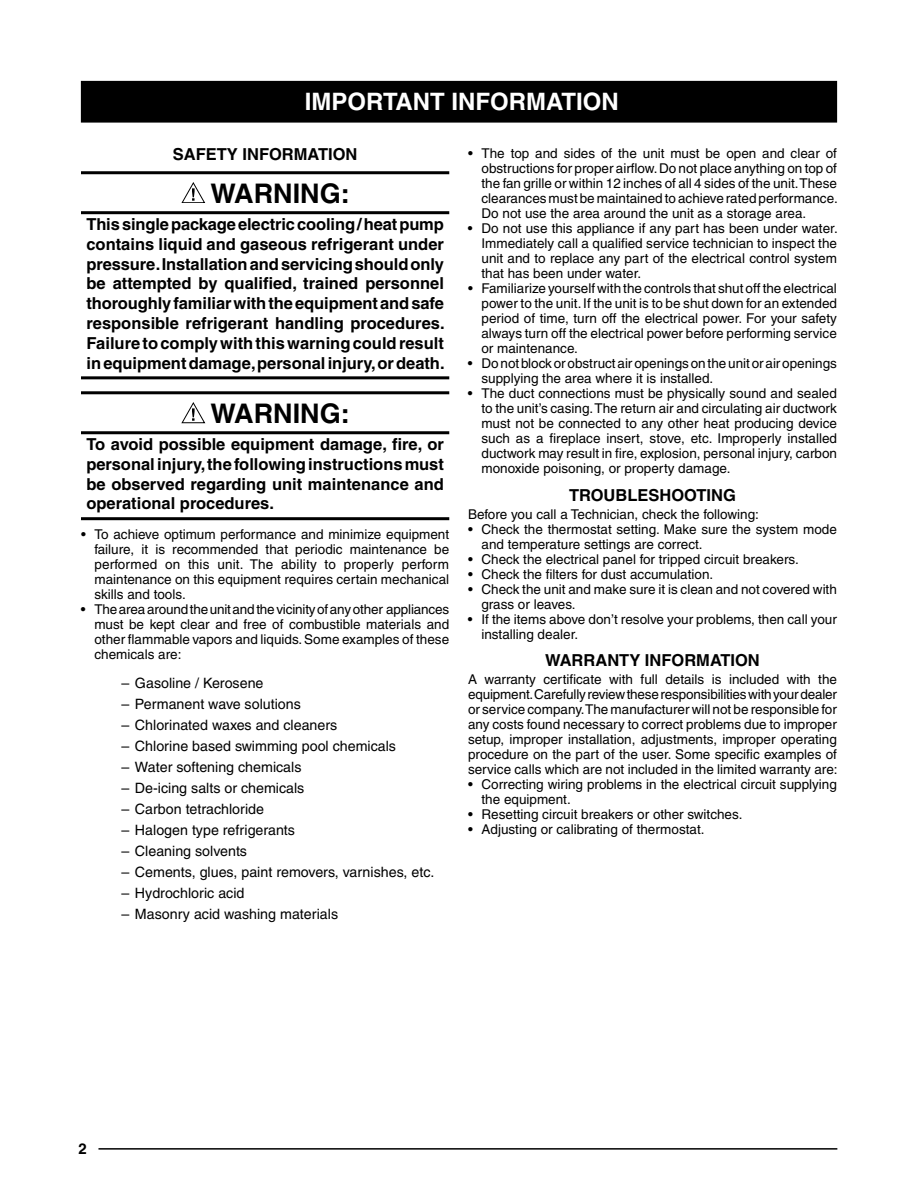
<style>
.page{position:relative;width:918px;height:1188px;background:#fff}
.page>*{position:absolute;margin:0;border:0;box-sizing:border-box;transform-origin:0 0}
.t1{font:700 27px "Helvetica";color:#000}
.t2{font:700 24px "Helvetica";color:#fff}
.t3{font:700 16.5px/19.8px "Helvetica";color:#000;text-align:justify}
.t4{font:700 15px "Helvetica";color:#000}
.t5{font:14.25px "Helvetica";color:#000}
.t6{font:13.5px/15px "Helvetica";color:#000;text-align:justify}
</style>
<div class="page">
<hr style="left:98px;top:1148px;width:739px;height:2px;background:#000">
<div style="left:81px;top:81px;width:756px;height:41px;background:#000"></div>
<hr style="left:81px;top:171px;width:368px;height:3px;background:#000">
<hr style="left:81px;top:211px;width:368px;height:3px;background:#000">
<hr style="left:81px;top:376px;width:368px;height:3px;background:#000">
<hr style="left:81px;top:391px;width:368px;height:3px;background:#000">
<hr style="left:81px;top:431px;width:368px;height:3px;background:#000">
<hr style="left:81px;top:517px;width:368px;height:3px;background:#000">
<svg style="left:182px;top:182px;width:23px;height:21px"></svg>
<svg style="left:182px;top:402px;width:23px;height:21px"></svg>
<h2 class="t2" style="left:305px;top:87px;width:43px">importantinfor</h2>
<h2 class="t2" style="left:526px;top:87px;width:36px">mation</h2>
<p class="t3" style="left:173px;top:144px;width:21px">Safety</p>
<p class="t3" style="left:243px;top:144px;width:17px">Infor</p>
<p class="t3" style="left:294px;top:144px;width:25px">mation</p>
<h1 class="t1" style="left:210px;top:177px;width:141px">WARNING:</h1>
<p class="t3" style="left:86px;top:214px;width:360px">Thissinglepackageelectriccooling/heatpump contains liquid and gaseous refrigerant under pressure.Installationandservicingshouldonly be attempted by qualified, trained personnel thoroughlyfamiliarwiththeequipmentandsafe responsible refrigerant handling procedures.<br>Failuretocomplywiththiswarningcouldresult inequipmentdamage,personalinjury,ordeath.</p>
<h1 class="t1" style="left:210px;top:397px;width:141px">WARNING:</h1>
<p class="t3" style="left:86px;top:434px;width:359px">To avoid possible equipment damage, fire, or personalinjury,thefollowinginstructionsmust be observed regarding unit maintenance and operational procedures.</p>
<p class="t6" style="left:94px;top:527px;width:356px;text-indent:-13px">• To achieve optimum performance and minimize equipment failure, it is recommended that periodic maintenance be performed on this unit. The ability to properly perform maintenance on this equipment requires certain mechanical skills and tools.</p>
<p class="t6" style="left:94px;top:602px;width:356px;text-indent:-13px">• Theareaaroundtheunitandthevicinityofanyother appliances must be kept clear and free of combustible materials and other flammable vapors and liquids. Some examples of these chemicals are:</p>
<p class="t5" style="left:122px;top:675px;width:144px">– Gasoline / Kerosene</p>
<p class="t5" style="left:122px;top:696px;width:181px">– Permanent wave solutions</p>
<p class="t5" style="left:122px;top:717px;width:217px">– Chlorinated waxes and cleaners</p>
<p class="t5" style="left:122px;top:738px;width:276px">– Chlorine based swimming pool chemicals</p>
<p class="t5" style="left:122px;top:759px;width:182px">– Water softening chemicals</p>
<p class="t5" style="left:122px;top:780px;width:184px">– De-icing salts or chemicals</p>
<p class="t5" style="left:122px;top:801px;width:144px">– Carbon tetrachloride</p>
<p class="t5" style="left:122px;top:822px;width:175px">– Halogen type refrigerants</p>
<p class="t5" style="left:122px;top:843px;width:127px">– Cleaning solvents</p>
<p class="t5" style="left:122px;top:864px;width:315px">– Cements, glues, paint removers, varnishes, etc.</p>
<p class="t5" style="left:122px;top:885px;width:124px">– Hydrochloric acid</p>
<p class="t5" style="left:122px;top:906px;width:218px">– Masonry acid washing materials</p>
<p class="t6" style="left:481px;top:146px;width:358px;text-indent:-13px">• The top and sides of the unit must be open and clear of obstructions for proper airflow. Do not place anything on top of the fan grille or within 12 inches of all 4 sides of the unit.These clearances must be maintained to achieve rated performance.<br>Do not use the area around the unit as a storage area.</p>
<p class="t6" style="left:482px;top:221px;width:358px;text-indent:-14px">• Do not use this appliance if any part has been under water.<br>Immediately call a qualified service technician to inspect the unit and to replace any part of the electrical control system that has been under water.</p>
<p class="t6" style="left:481px;top:281px;width:357px;text-indent:-13px">• Familiarize yourself with the controls that shut off the electrical power to the unit. If the unit is to be shut down for an extended period of time, turn off the electrical power. For your safety always turn off the electrical power before performing service or maintenance.</p>
<p class="t6" style="left:481px;top:356px;width:357px;text-indent:-14px">• Donotblockorobstructairopeningsontheunitorairopenings supplying the area where it is installed.</p>
<p class="t6" style="left:482px;top:386px;width:357px;text-indent:-14px">• The duct connections must be physically sound and sealed to the unit’s casing.The return air and circulating air ductwork must not be connected to any other heat producing device such as a fireplace insert, stove, etc. Improperly installed ductwork may result in fire, explosion, personal injury, carbon monoxide poisoning, or property damage.</p>
<p class="t3" style="left:569px;top:485px;width:23px">Trou</p>
<p class="t3" style="left:616px;top:485px;width:24px">bleshooting</p>
<p class="t6" style="left:468px;top:507px;width:293px">Before you call a Technician, check the following:</p>
<p class="t6" style="left:482px;top:522px;width:357px;text-indent:-13px">• Check the thermostat setting. Make sure the system mode and temperature settings are correct.</p>
<p class="t6" style="left:468px;top:552px;width:332px">• Check the electrical panel for tripped circuit breakers.</p>
<p class="t6" style="left:468px;top:567px;width:247px">• Check the filters for dust accumulation.</p>
<p class="t6" style="left:481px;top:582px;width:357px;text-indent:-13px">• Check the unit and make sure it is clean and not covered with grass or leaves.</p>
<p class="t6" style="left:481px;top:612px;width:357px;text-indent:-13px">• If the items above don’t resolve your problems, then call your installing dealer.</p>
<p class="t3" style="left:545px;top:650px;width:26px">Warranty</p>
<p class="t3" style="left:645px;top:650px;width:17px">Infor</p>
<p class="t3" style="left:696px;top:650px;width:25px">mation</p>
<p class="t6" style="left:468px;top:672px;width:371px">A warranty certificate with full details is included with the equipment. Carefully review these responsibilities with your dealer or service company.The manufacturer will not be responsible for any costs found necessary to correct problems due to improper setup, improper installation, adjustments, improper operating procedure on the part of the user. Some specific examples of service calls which are not included in the limited warranty are:</p>
<p class="t6" style="left:482px;top:777px;width:357px;text-indent:-13px">• Correcting wiring problems in the electrical circuit supplying the equipment.</p>
<p class="t6" style="left:468px;top:807px;width:276px">• Resetting circuit breakers or other switches.</p>
<p class="t6" style="left:468px;top:822px;width:238px">• Adjusting or calibrating of thermostat.</p>
<p class="t4" style="left:78px;top:1140px;width:10px">2</p>
</div>
